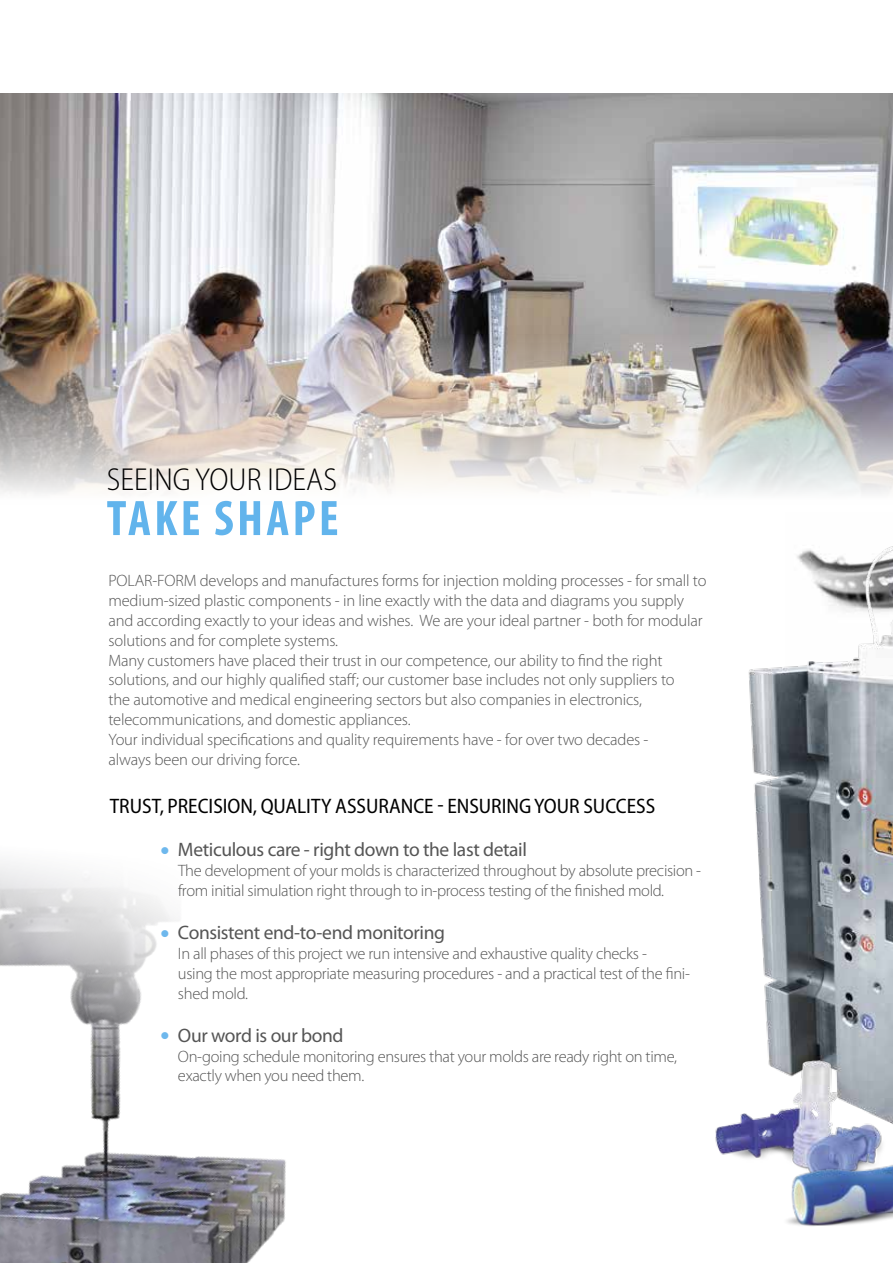
<style>
.page{position:relative;width:893px;height:1263px;background:#fff}
.page>*{position:absolute;margin:0;border:0;box-sizing:border-box;transform-origin:0 0}
.t1{font:700 condensed 50.25px "Myriad Pro";letter-spacing:.065em;color:#62b4ec}
.t2{font:300 semi-condensed 31.8px "Myriad Pro";letter-spacing:.005em;color:#000}
.t3{font:semi-condensed 21px "Myriad Pro";color:#000}
.t4{font:19.5px "Myriad Pro";letter-spacing:-.02em;color:#555}
.t5{font:300 16.5px/19.8px "Myriad Pro";letter-spacing:-.01em;color:#555}
.s1{color:#6eb8ed}
</style>
<div class="page">
<img style="left:0;top:863px;width:286px;height:400px">
<img style="left:0;top:94px;width:893px;height:400px">
<img style="left:748px;top:546px;width:145px;height:406px">
<img style="left:715px;top:1113px;width:48px;height:46px">
<img style="left:763px;top:950px;width:130px;height:276px">
<h2 class="t2" style="left:107px;top:462px;width:232px">SEEING YOUR IDEAS</h2>
<h1 class="t1" style="left:107px;top:491px;width:234px">TAKE SHAPE</h1>
<p class="t5" style="left:108px;top:571px;width:600px">POLAR-FORM develops and manufactures forms for injection molding processes - for small to medium-sized plastic components - in line exactly with the data and diagrams you supply and according exactly to your ideas and wishes. We are your ideal partner - both for modular solutions and for complete systems.<br>Many customers have placed their trust in our competence, our ability to find the right solutions, and our highly qualified staff; our customer base includes not only suppliers to<br>the automotive and medical engineering sectors but also companies in electronics, telecommunications, and domestic appliances.<br>Your individual specifications and quality requirements have - for over two decades -<br>always been our driving force.</p>
<p class="t3" style="left:110px;top:795px;width:547px">TRUST, PRECISION, QUALITY ASSURANCE - ENSURING YOUR SUCCESS</p>
<p class="t4" style="left:161px;top:838px;width:368px"><span class="s1">●</span> Meticulous care - right down to the last detail</p>
<p class="t5" style="left:178px;top:861px;width:525px">The development of your molds is characterized throughout by absolute precision - from initial simulation right through to in-process testing of the finished mold.</p>
<p class="t4" style="left:161px;top:920px;width:286px"><span class="s1">●</span> Consistent end-to-end monitoring</p>
<p class="t5" style="left:178px;top:944px;width:513px">In all phases of this project we run intensive and exhaustive quality checks -<br>using the most appropriate measuring procedures - and a practical test of the fini&shy;shed mold.</p>
<p class="t4" style="left:161px;top:1023px;width:184px"><span class="s1">●</span> Our word is our bond</p>
<p class="t5" style="left:178px;top:1046px;width:501px">On-going schedule monitoring ensures that your molds are ready right on time, exactly when you need them.</p>
</div>
